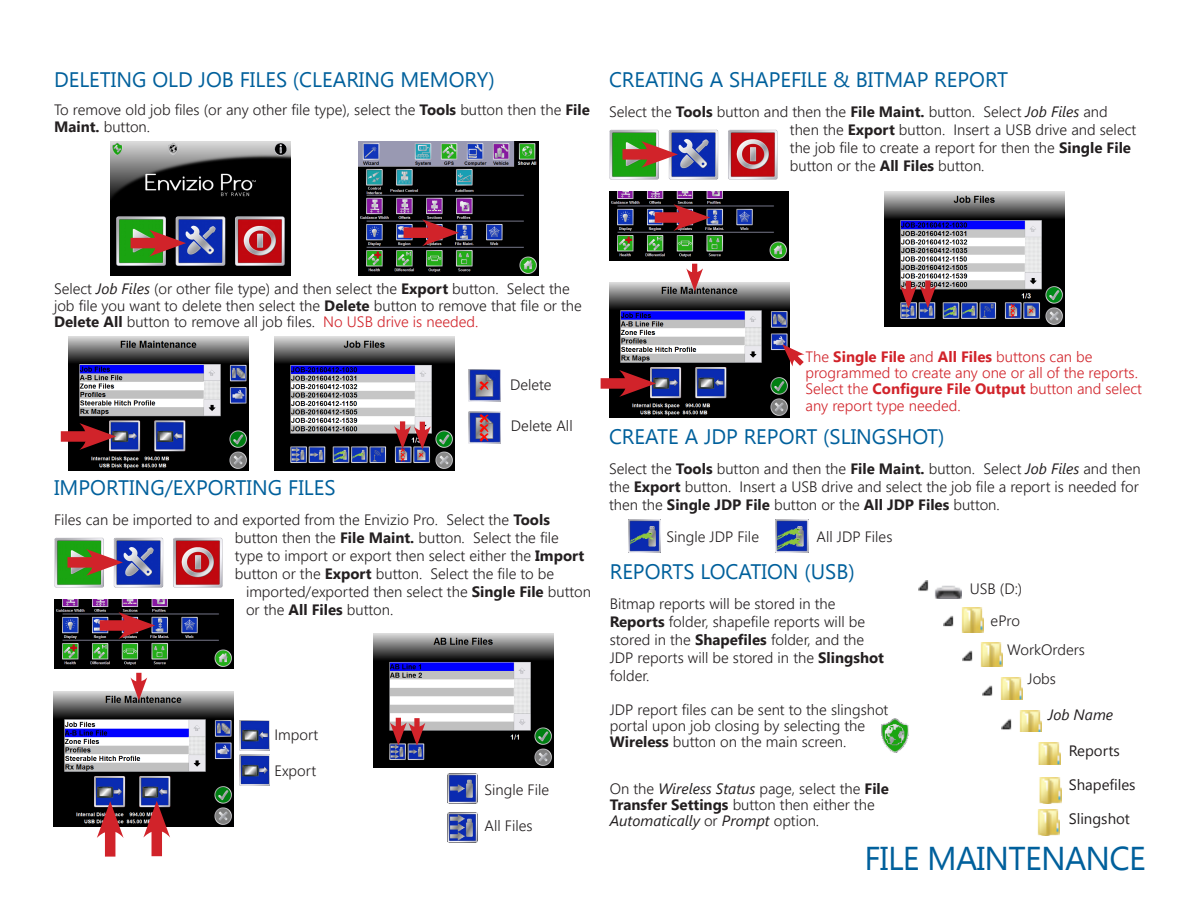
<style>
.page{position:relative;width:1200px;height:900px;background:#fff}
.page>*{position:absolute;margin:0;border:0;box-sizing:border-box;transform-origin:0 0}
.t1{font:33px "Segoe UI";letter-spacing:-.02em;color:#00609c}
.Heading_1{font:21px "Segoe UI";color:#00609c}
.Heading_1-2{font:300 15px/18px "Segoe UI";color:#231f20}
.t2{font:300 15px/16.2px "Segoe UI";color:#d1232a}
.t3{font:15px "Segoe UI";color:#231f20}
.t4{font:italic 15px "Segoe UI";color:#231f20}
.s1{font-weight:700}
.s2{font-weight:400;font-style:italic}
.s3{color:#d1232a}
</style>
<div class="page">
<img style="left:111px;top:141px;width:180px;height:135px">
<img style="left:358px;top:141px;width:180px;height:135px">
<div style="left:131px;top:238px;width:34px;height:10px;background:#d1232a"></div>
<svg style="left:149px;top:230px;width:37px;height:26px"></svg>
<div style="left:404px;top:227px;width:34px;height:11px;background:#d1232a"></div>
<svg style="left:422px;top:219px;width:37px;height:27px"></svg>
<img style="left:69px;top:336px;width:180px;height:135px">
<img style="left:274px;top:336px;width:180px;height:135px">
<img style="left:468px;top:369px;width:33px;height:33px">
<img style="left:468px;top:411px;width:33px;height:33px">
<div style="left:61px;top:431px;width:34px;height:11px;background:#d1232a"></div>
<svg style="left:79px;top:423px;width:37px;height:27px"></svg>
<div style="left:400px;top:421px;width:5px;height:14px;background:#d1232a"></div>
<div style="left:420px;top:422px;width:5px;height:14px;background:#d1232a"></div>
<svg style="left:394px;top:426px;width:37px;height:23px"></svg>
<img style="left:54px;top:600px;width:180px;height:69px">
<div style="left:100px;top:620px;width:34px;height:11px;background:#d1232a"></div>
<svg style="left:118px;top:612px;width:37px;height:27px"></svg>
<img style="left:54px;top:691px;width:180px;height:135px">
<img style="left:55px;top:537px;width:168px;height:51px">
<div style="left:68px;top:557px;width:34px;height:11px;background:#d1232a"></div>
<svg style="left:86px;top:549px;width:37px;height:27px"></svg>
<img style="left:239px;top:720px;width:31px;height:31px">
<img style="left:239px;top:754px;width:31px;height:31px">
<div style="left:136px;top:673px;width:6px;height:14px;background:#d1232a"></div>
<svg style="left:130px;top:677px;width:17px;height:23px"></svg>
<img style="left:374px;top:633px;width:180px;height:135px">
<img style="left:447px;top:773px;width:30px;height:31px">
<img style="left:447px;top:812px;width:30px;height:31px">
<div style="left:396px;top:718px;width:5px;height:14px;background:#d1232a"></div>
<div style="left:414px;top:718px;width:6px;height:14px;background:#d1232a"></div>
<svg style="left:390px;top:722px;width:35px;height:24px"></svg>
<img style="left:609px;top:192px;width:180px;height:69px">
<div style="left:655px;top:212px;width:34px;height:11px;background:#d1232a"></div>
<svg style="left:673px;top:204px;width:37px;height:27px"></svg>
<img style="left:610px;top:129px;width:168px;height:51px">
<div style="left:622px;top:149px;width:35px;height:11px;background:#d1232a"></div>
<svg style="left:641px;top:141px;width:37px;height:27px"></svg>
<img style="left:610px;top:282px;width:180px;height:135px">
<div style="left:692px;top:264px;width:5px;height:14px;background:#d1232a"></div>
<svg style="left:686px;top:268px;width:17px;height:23px"></svg>
<div style="left:601px;top:378px;width:34px;height:11px;background:#d1232a"></div>
<svg style="left:619px;top:370px;width:37px;height:27px"></svg>
<img style="left:884px;top:192px;width:180px;height:135px">
<div style="left:906px;top:281px;width:5px;height:14px;background:#d1232a"></div>
<div style="left:925px;top:280px;width:6px;height:15px;background:#d1232a"></div>
<svg style="left:900px;top:285px;width:36px;height:24px"></svg>
<svg style="left:782px;top:344px;width:23px;height:27px"></svg>
<img style="left:628px;top:520px;width:33px;height:32px">
<img style="left:776px;top:520px;width:32px;height:32px">
<img style="left:1039px;top:777px;width:22px;height:27px">
<img style="left:918px;top:581px;width:44px;height:18px">
<img style="left:944px;top:608px;width:40px;height:24px">
<img style="left:982px;top:677px;width:41px;height:22px">
<img style="left:962px;top:643px;width:41px;height:23px">
<img style="left:1001px;top:711px;width:41px;height:21px">
<img style="left:1037px;top:809px;width:23px;height:27px">
<img style="left:1038px;top:742px;width:22px;height:22px">
<img style="left:881px;top:719px;width:27px;height:33px">
<div style="left:105px;top:823px;width:10px;height:34px;background:#d1232a"></div>
<svg style="left:97px;top:801px;width:27px;height:37px"></svg>
<div style="left:152px;top:822px;width:10px;height:34px;background:#d1232a"></div>
<svg style="left:143px;top:801px;width:27px;height:37px"></svg>
<p class="Heading_1" style="left:54px;top:65px;width:442px">DELETING OLD JOB FILES (CLEARING MEMORY)</p>
<p class="Heading_1-2" style="left:54px;top:101px;width:537px;line-height:16.2px">To remove old job files (or any other file type), select the <span class="s1">Tools</span> button then the <span class="s1">File<br>Maint.</span> button.</p>
<p class="Heading_1" style="left:609px;top:65px;width:401px">CREATING A SHAPEFILE &amp; BITMAP REPORT</p>
<p class="Heading_1-2" style="left:790px;top:102px;width:348px;text-indent:-181px">Select the <span class="s1">Tools</span> button and then the <span class="s1">File Maint.</span> button. Select <span class="s2">Job Files</span> and then the <span class="s1">Export</span> button. Insert a USB drive and select the job file to create a report for then the <span class="s1">Single File </span>button or the <span class="s1">All Files</span> button.</p>
<p class="Heading_1-2" style="left:54px;top:280px;width:529px;line-height:16.2px">Select <span class="s2">Job Files</span> (or other file type) and then select the <span class="s1">Export</span> button. Select the job file you want to delete then select the <span class="s1">Delete</span> button to remove that file or the<br><span class="s1">Delete All</span> button to remove all job files. <span class="s3">No USB drive is needed.</span></p>
<p class="Heading_1-2" style="left:510px;top:375px;width:43px">Delete</p>
<p class="Heading_1-2" style="left:511px;top:416px;width:63px">Delete All</p>
<p class="Heading_1" style="left:54px;top:473px;width:283px">IMPORTING/EXPORTING FILES</p>
<p class="Heading_1-2" style="left:54px;top:510px;width:497px">Files can be imported to and exported from the Envizio Pro. Select the <span class="s1">Tools</span></p>
<p class="Heading_1-2" style="left:235px;top:528px;width:326px">button then the <span class="s1">File Maint.</span> button. Select the file</p>
<p class="Heading_1-2" style="left:235px;top:546px;width:351px">type to import or export then select either the <span class="s1">Import</span></p>
<p class="Heading_1-2" style="left:235px;top:564px;width:321px">button or the <span class="s1">Export</span> button. Select the file to be</p>
<p class="Heading_1-2" style="left:246px;top:582px;width:346px">imported/exported then select the <span class="s1">Single File</span> button</p>
<p class="Heading_1-2" style="left:246px;top:600px;width:149px">or the <span class="s1">All Files</span> button.</p>
<p class="Heading_1-2" style="left:274px;top:725px;width:45px">Import</p>
<p class="Heading_1-2" style="left:274px;top:761px;width:43px">Export</p>
<p class="Heading_1-2" style="left:484px;top:780px;width:66px">Single File</p>
<p class="Heading_1-2" style="left:484px;top:816px;width:50px">All Files</p>
<p class="t2" style="left:806px;top:348px;width:338px">The <span class="s1">Single File</span> and <span class="s1">All Files</span> buttons can be programmed to create any one or all of the reports.<br>Select the <span class="s1">Configure File Output</span> button and select any report type needed.</p>
<p class="Heading_1" style="left:609px;top:422px;width:337px">CREATE A JDP REPORT (SLINGSHOT)</p>
<p class="Heading_1-2" style="left:609px;top:459px;width:533px">Select the <span class="s1">Tools</span> button and then the <span class="s1">File Maint.</span> button. Select <span class="s2">Job Files</span> and then the <span class="s1">Export</span> button. Insert a USB drive and select the job file a report is needed for then the <span class="s1">Single JDP File</span> button or the <span class="s1">All JDP Files</span> button.</p>
<p class="Heading_1-2" style="left:667px;top:527px;width:94px">Single JDP File</p>
<p class="Heading_1-2" style="left:817px;top:527px;width:77px">All JDP Files</p>
<p class="Heading_1" style="left:610px;top:557px;width:246px">REPORTS LOCATION (USB)</p>
<p class="Heading_1-2" style="left:610px;top:594px;width:276px">Bitmap reports will be stored in the <span class="s1">Reports</span> folder, shapefile reports will be stored in the <span class="s1">Shapefiles</span> folder, and the JDP reports will be stored in the <span class="s1">Slingshot </span>folder.</p>
<p class="Heading_1-2" style="left:610px;top:701px;width:280px;line-height:16.2px">JDP report files can be sent to the slingshot portal upon job closing by selecting the<br><span class="s1">Wireless</span> button on the main screen.</p>
<p class="Heading_1-2" style="left:610px;top:780px;width:281px;line-height:16.2px">On the <span class="s2">Wireless Status</span> page, select the <span class="s1">File<br>Transfer Settings</span> button then either the<br><span class="s2">Automatically</span> or <span class="s2">Prompt</span> option.</p>
<p class="Heading_1-2" style="left:970px;top:579px;width:54px">USB (D:)</p>
<p class="Heading_1-2" style="left:991px;top:611px;width:31px">ePro</p>
<p class="Heading_1-2" style="left:1007px;top:640px;width:79px">WorkOrders</p>
<p class="Heading_1-2" style="left:1028px;top:669px;width:30px">Jobs</p>
<p class="t4" style="left:1048px;top:704px;width:67px">Job Name</p>
<p class="t3" style="left:1069px;top:740px;width:53px">Reports</p>
<p class="t3" style="left:1069px;top:774px;width:68px">Shapefiles</p>
<p class="t3" style="left:1069px;top:808px;width:63px">Slingshot</p>
<p class="t1" style="left:865px;top:835px;width:283px">FILE MAINTENANCE</p>
</div>
